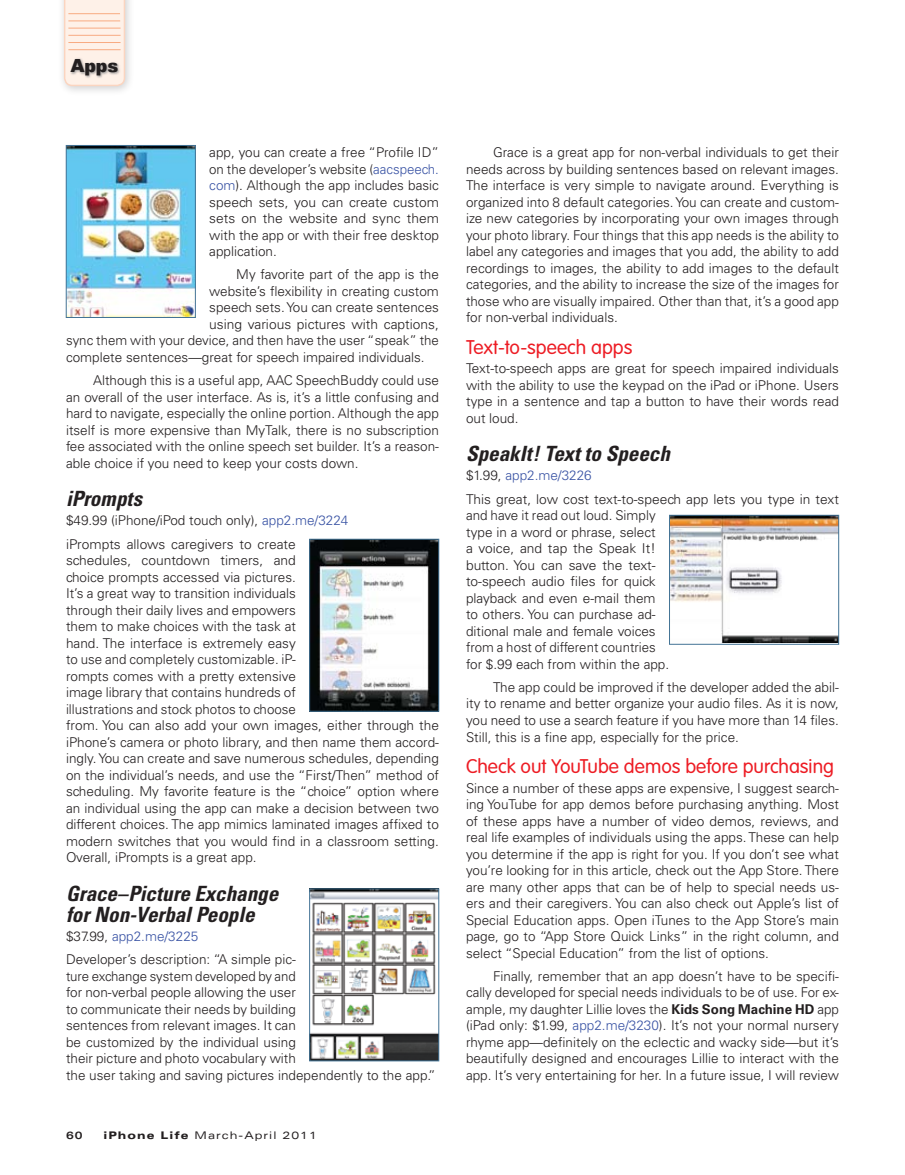
<style>
.page{position:relative;width:905px;height:1175px;background:#fff}
.page>*{position:absolute;margin:0;border:0;box-sizing:border-box;transform-origin:0 0}
.t1{font:italic 700 condensed 21px/21px "Univers";color:#231f20}
.t2{font:300 19.5px "VAG Rounded";color:#ed1c24}
.t3{font:900 expanded 18px "Univers";color:#231f20;scale:.7 1}
.t4{font:300 13.5px/16.5px "Univers";color:#231f20;text-align:justify}
.t5{font:expanded 10.5px "Univers";letter-spacing:.1em;color:#231f20}
.t6{font:700 expanded 10.5px "Univers";color:#231f20}
.s1{color:#3953a4}
.s2{font-weight:900}
.s3{font-weight:700}
</style>
<div class="page">
<div style="left:57px;top:0;width:80px;height:99px;background:#808285;opacity:.75"></div>
<svg style="left:64px;top:0;width:61px;height:86px;background:#fdede3"></svg>
<div style="left:70px;top:57px;width:82px;height:33px;background:#808285;opacity:.75"></div>
<hr style="left:68px;top:49px;width:53px;height:1px;background:#f8ab81">
<hr style="left:68px;top:28px;width:53px;height:1px;background:#f8ab81">
<hr style="left:68px;top:42px;width:53px;height:1px;background:#f8ab81">
<hr style="left:68px;top:35px;width:53px;height:1px;background:#f8ab81">
<hr style="left:68px;top:13px;width:52px;height:1px;background:#f8ab81">
<hr style="left:68px;top:21px;width:52px;height:1px;background:#f8ab81">
<img style="left:311px;top:541px;width:126px;height:168px">
<div style="left:309px;top:539px;width:130px;height:172px;border:1px solid #437395"></div>
<img style="left:311px;top:890px;width:126px;height:169px">
<div style="left:309px;top:888px;width:130px;height:173px;border:1px solid #437395"></div>
<img style="left:671px;top:517px;width:166px;height:125px">
<div style="left:669px;top:515px;width:170px;height:129px;border:1px solid #437395"></div>
<img style="left:68px;top:147px;width:126px;height:169px">
<div style="left:66px;top:145px;width:130px;height:173px;border:1px solid #437395"></div>
<h3 class="t3" style="left:71px;top:54px;width:70px">Apps</h3>
<p class="t4" style="left:209px;top:144px;width:231px">app, you can create a free “Profile ID” on the developer’s website (<span class="s1">aacspeech. com</span>). Although the app includes basic speech sets, you can create custom sets on the website and sync them with the app or with their free desktop application.</p>
<p class="t4" style="left:236px;top:266px;width:204px">My favorite part of the app is the</p>
<p class="t4" style="left:209px;top:283px;width:231px">website’s flexibility in creating custom</p>
<p class="t4" style="left:209px;top:299px;width:231px">speech sets. You can create sentences</p>
<p class="t4" style="left:209px;top:316px;width:231px">using various pictures with captions,</p>
<p class="t4" style="left:66px;top:332px;width:374px">sync them with your device, and then have the user “speak” the</p>
<p class="t4" style="left:66px;top:349px;width:360px">complete sentences—great for speech impaired individuals.</p>
<p class="t4" style="left:66px;top:372px;width:374px;text-indent:27px">Although this is a useful app, AAC SpeechBuddy could use an overall of the user interface. As is, it’s a little confusing and hard to navigate, especially the online portion. Although the app itself is more expensive than MyTalk, there is no subscription fee associated with the online speech set builder. It’s a reason&shy;able choice if you need to keep your costs down.</p>
<h1 class="t1" style="left:66px;top:488px;width:77px">iPrompts</h1>
<p class="t4" style="left:66px;top:509px;width:284px;line-height:23.2px">$49.99 (iPhone/iPod touch only), <span class="s1">app2.me/3224 </span>iPrompts allows caregivers to create</p>
<p class="t4" style="left:66px;top:552px;width:374px;text-align:left">schedules, countdown timers, and<br>choice prompts accessed via pictures.<br>It’s a great way to transition individuals<br>through their daily lives and empowers<br>them to make choices with the task at<br>hand. The interface is extremely easy<br>to use and completely customizable. iP-<br>rompts comes with a pretty extensive<br>image library that contains hundreds of<br>illustrations and stock photos to choose<br>from. You can also add your own images, either through the iPhone’s camera or photo library, and then name them accord&shy;ingly. You can create and save numerous schedules, depending on the individual’s needs, and use the “First/Then” method of scheduling. My favorite feature is the “choice” option where an individual using the app can make a decision between two different choices. The app mimics laminated images affixed to modern switches that you would find in a classroom setting.<br>Overall, iPrompts is a great app.</p>
<h1 class="t1" style="left:66px;top:882px;width:214px">Grace–Picture Exchange for Non-Verbal People</h1>
<p class="t4" style="left:66px;top:924px;width:231px;line-height:23.2px">$37.99, <span class="s1">app2.me/3225<br></span>Developer’s description: “A simple pic-</p>
<p class="t4" style="left:66px;top:967px;width:371px;text-align:left">ture exchange system developed by and<br>for non-verbal people allowing the user<br>to communicate their needs by building<br>sentences from relevant images. It can<br>be customized by the individual using<br>their picture and photo vocabulary with<br>the user taking and saving pictures independently to the app.”</p>
<p class="t6" style="left:66px;top:1129px;width:18px">60</p>
<p class="t5" style="left:103px;top:1129px;width:215px"><span class="s2">iPhone Life</span> March-April 2011</p>
<p class="t4" style="left:466px;top:144px;width:374px;text-indent:27px">Grace is a great app for non-verbal individuals to get their needs across by building sentences based on relevant images.<br>The interface is very simple to navigate around. Everything is organized into 8 default categories. You can create and custom&shy;ize new categories by incorporating your own images through your photo library. Four things that this app needs is the ability to label any categories and images that you add, the ability to add recordings to images, the ability to add images to the default categories, and the ability to increase the size of the images for those who are visually impaired. Other than that, it’s a good app for non-verbal individuals.</p>
<h2 class="t2" style="left:466px;top:335px;width:168px">Text-to-speech apps</h2>
<p class="t4" style="left:466px;top:360px;width:374px">Text-to-speech apps are great for speech impaired individuals with the ability to use the keypad on the iPad or iPhone. Users type in a sentence and tap a button to have their words read out loud.</p>
<h1 class="t1" style="left:466px;top:443px;width:205px">SpeakIt! Text to Speech</h1>
<p class="t4" style="left:466px;top:464px;width:374px;line-height:23.2px">$1.99, <span class="s1">app2.me/3226<br></span>This great, low cost text-to-speech app lets you type in text</p>
<p class="t4" style="left:466px;top:507px;width:205px;text-align:left">and have it read out loud. Simply type in a word or phrase, select<br>a voice, and tap the Speak It! button. You can save the text&shy;to-speech audio files for quick playback and even e-mail them to others. You can purchase ad&shy;ditional male and female voices from a host of different countries for $.99 each from within the app.</p>
<p class="t4" style="left:466px;top:679px;width:374px;text-indent:27px">The app could be improved if the developer added the abil&shy;ity to rename and better organize your audio files. As it is now, you need to use a search feature if you have more than 14 files.<br>Still, this is a fine app, especially for the price.</p>
<h2 class="t2" style="left:466px;top:755px;width:369px">Check out YouTube demos before purchasing</h2>
<p class="t4" style="left:466px;top:779px;width:374px">Since a number of these apps are expensive, I suggest search&shy;ing YouTube for app demos before purchasing anything. Most of these apps have a number of video demos, reviews, and real life examples of individuals using the apps. These can help you determine if the app is right for you. If you don’t see what you’re looking for in this article, check out the App Store. There are many other apps that can be of help to special needs us&shy;ers and their caregivers. You can also check out Apple’s list of Special Education apps. Open iTunes to the App Store’s main page, go to “App Store Quick Links” in the right column, and select “Special Education” from the list of options.</p>
<p class="t4" style="left:466px;top:967px;width:374px;text-indent:27px">Finally, remember that an app doesn’t have to be specifi&shy;cally developed for special needs individuals to be of use. For ex&shy;ample, my daughter Lillie loves the <span class="s3">Kids Song Machine HD</span> app (iPad only: $1.99, <span class="s1">app2.me/3230</span>). It’s not your normal nursery rhyme app—definitely on the eclectic and wacky side—but it’s beautifully designed and encourages Lillie to interact with the app. It’s very entertaining for her. In a future issue, I will review</p>
</div>
